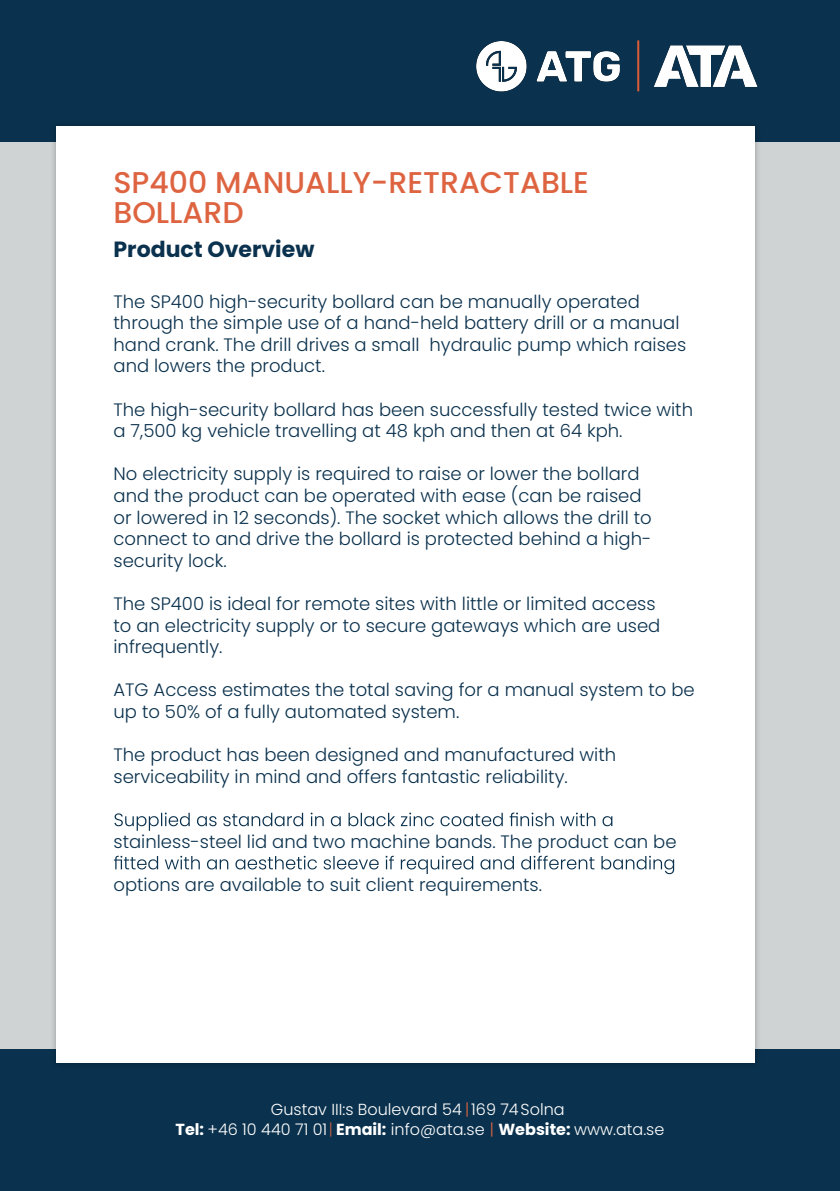
<style>
.page{position:relative;width:840px;height:1191px;background:#fff}
.page>*{position:absolute;margin:0;border:0;box-sizing:border-box;transform-origin:0 0}
.t1{font:500 30px/30px "Poppins";color:#de6441}
.t2{font:700 22px "Poppins";color:#0a314d}
.t3{font:300 18px/21.6px "Poppins";color:#0a314d}
.t4{font:300 16px "Poppins";color:#fff}
.s1{color:#dd6442}
.s2{font-weight:700}
.s3{color:#de6441}
</style>
<div class="page">
<div style="left:0;top:0;width:838px;height:1179px;background:#cfd3d3"></div>
<div style="left:0;top:1049px;width:839px;height:142px;background:#0a314d"></div>
<div style="left:0;top:0;width:839px;height:142px;background:#0a314d"></div>
<div style="left:57px;top:126px;width:697px;height:937px;background:#fff"></div>
<svg style="left:114px;top:812px;width:498px;height:18px"></svg>
<svg style="left:114px;top:855px;width:559px;height:19px"></svg>
<img style="left:476px;top:40px;width:164px;height:52px">
<img style="left:654px;top:45px;width:104px;height:42px">
<hr style="left:637px;top:40px;width:2px;height:51px;background:#dc5d38">
<h1 class="t1" style="left:113px;top:167px;width:477px">SP400 MANUALLY-RETRACTABLE<br>BOLLARD</h1>
<p class="t2" style="left:113px;top:237px;width:202px">Product Overview</p>
<p class="t3" style="left:113px;top:290px;width:574px">The SP400 high-security bollard can be manually operated through the simple use of a hand-held battery drill or a manual hand crank. The drill drives a small hydraulic pump which raises and lowers the product.</p>
<p class="t3" style="left:113px;top:398px;width:580px">The high-security bollard has been successfully tested twice with a 7,500 kg vehicle travelling at 48 kph and then at 64 kph.</p>
<p class="t3" style="left:113px;top:463px;width:539px">No electricity supply is required to raise or lower the bollard and the product can be operated with ease (can be raised or lowered in 12 seconds). The socket which allows the drill to connect to and drive the bollard is protected behind a high&shy;security lock.</p>
<p class="t3" style="left:113px;top:593px;width:548px">The SP400 is ideal for remote sites with little or limited access to an electricity supply or to secure gateways which are used infrequently.</p>
<p class="t3" style="left:113px;top:679px;width:582px">ATG Access estimates the total saving for a manual system to be up to 50% of a fully automated system.</p>
<p class="t3" style="left:113px;top:744px;width:504px">The product has been designed and manufactured with serviceability in mind and offers fantastic reliability.</p>
<p class="t3" style="left:113px;top:830px;width:564px">stainless-steel lid and two machine bands. The product can be</p>
<p class="t3" style="left:113px;top:874px;width:430px">options are available to suit client requirements.</p>
<p class="t4" style="left:271px;top:1100px;width:295px">Gustav III:s Boulevard 54 <span class="s1">|</span>169 74 Solna</p>
<p class="t4" style="left:175px;top:1120px;width:490px"><span class="s2">Tel:</span> +46 10 440 71 01<span class="s3">|</span> <span class="s2">Email:</span> info@ata.se <span class="s3">|</span> <span class="s2">Website:</span> www.ata.se</p>
</div>
